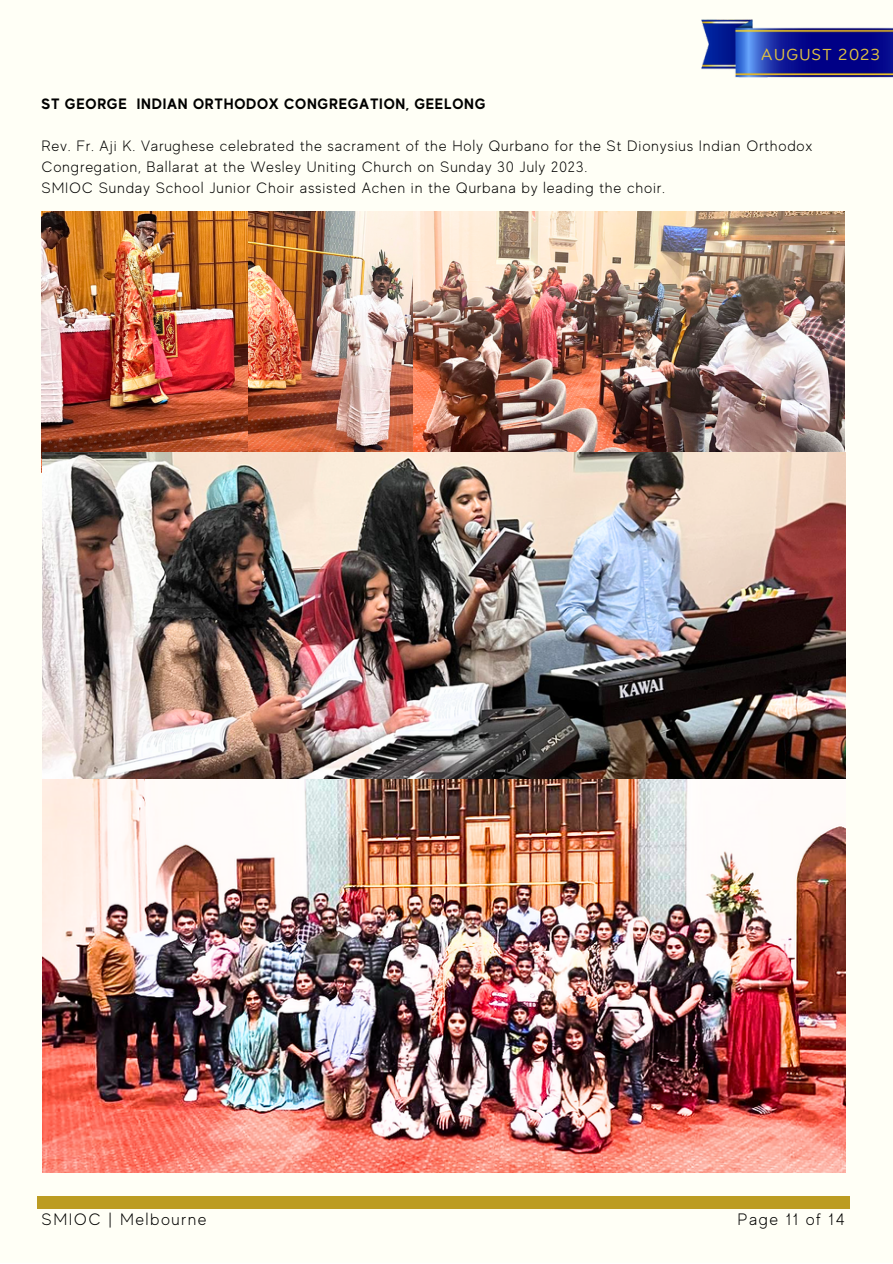
<style>
.page{position:relative;width:893px;height:1264px;background:#fff}
.page>*{position:absolute;margin:0;border:0;box-sizing:border-box;transform-origin:0 0}
.t1{font:300 16.5px "MADE Evolve Sans";letter-spacing:.09em;color:#000}
.t2{font:15.45px "Binate Display";letter-spacing:.09em;color:#e1c340}
.t3{font:300 15px/21.3px "MADE Evolve Sans";letter-spacing:.05em;color:#000}
.t4{font:700 15px "MADE Evolve Sans";letter-spacing:.05em;color:#000}
</style>
<div class="page">
<div style="left:0;top:0;width:892px;height:1262px;background:#fffff6"></div>
<div style="left:37px;top:1196px;width:812px;height:12px;background:#bc9c22"></div>
<img style="left:701px;top:19px;width:191px;height:59px">
<img style="left:42px;top:212px;width:371px;height:240px">
<img style="left:413px;top:212px;width:431px;height:240px">
<img style="left:42px;top:452px;width:803px;height:720px">
<p class="t2" style="left:761px;top:40px;width:120px">AUGUST 2023</p>
<p class="t4" style="left:42px;top:95px;width:445px">ST GEORGE INDIAN ORTHODOX CONGREGATION, GEELONG</p>
<p class="t3" style="left:42px;top:135px;width:772px">Rev. Fr. Aji K. Varughese celebrated the sacrament of the Holy Qurbano for the St Dionysius Indian Orthodox<br>Congregation, Ballarat at the Wesley Uniting Church on Sunday 30 July 2023.</p>
<p class="t3" style="left:42px;top:178px;width:625px">SMIOC Sunday School Junior Choir assisted Achen in the Qurbana by leading the choir.</p>
<p class="t1" style="left:42px;top:1210px;width:166px">SMIOC | Melbourne</p>
<p class="t1" style="left:737px;top:1210px;width:109px">Page 11 of 14</p>
</div>
